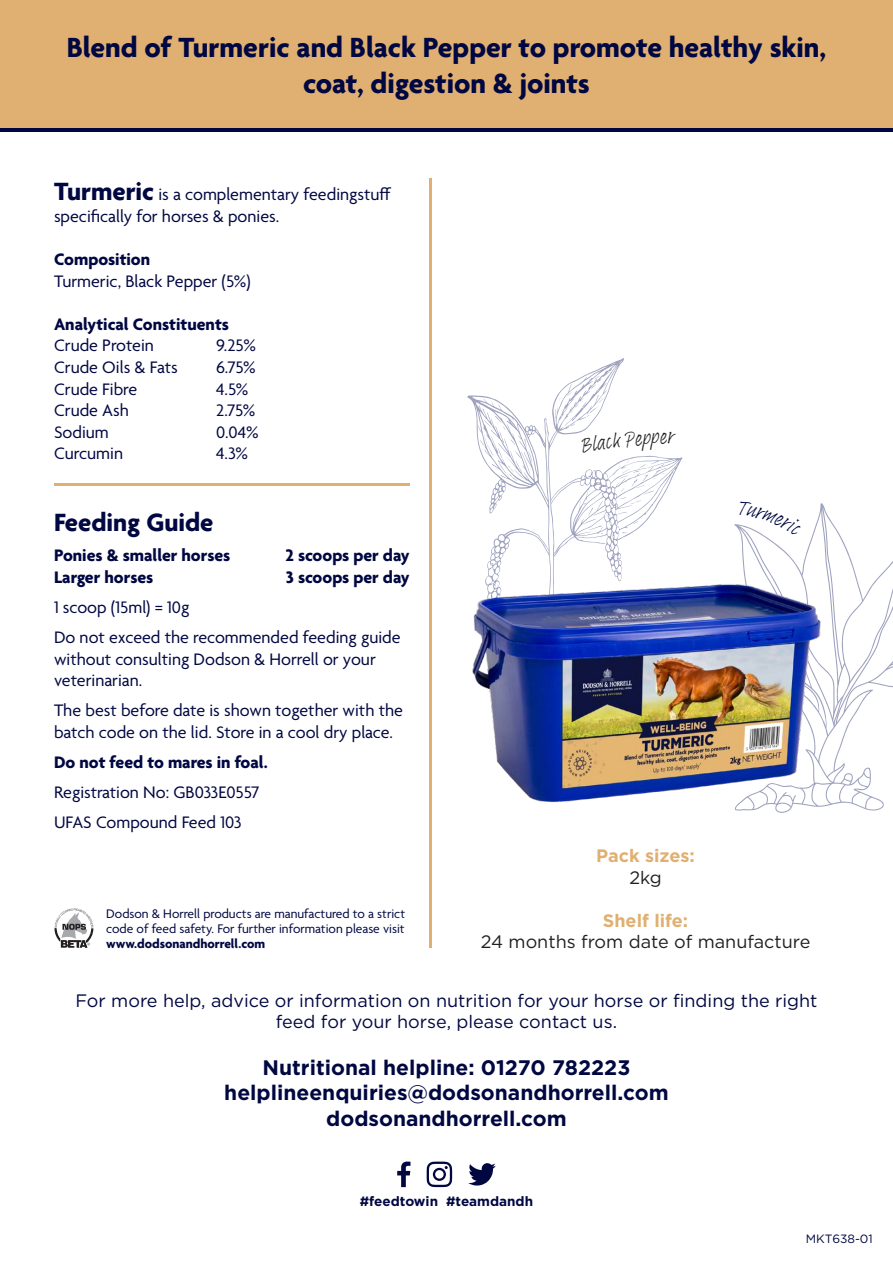
<style>
.page{position:relative;width:893px;height:1263px;background:#fff}
.page>*{position:absolute;margin:0;border:0;box-sizing:border-box;transform-origin:0 0}
.t1{font:700 30px/36px "Agenda";color:#000741;text-align:center}
.t2{font:700 27px "Agenda";color:#000741}
.t3{font:700 21px/25.2px "Gotham";color:#000741;text-align:center}
.t4{font:18px/21.6px "Agenda";color:#000741}
.t5{font:700 18px "Agenda";color:#000741}
.t6{font:18px/21.6px "Gotham";color:#000741;text-align:center}
.t7{font:18px "Gotham";color:#231f20}
.t8{font:700 18px "Gotham";color:#e0b072}
.t9{font:13.5px/15px "Agenda";color:#000741}
.t10{font:700 13.5px "Agenda";color:#000741}
.t11{font:700 13.5px "Gotham";color:#000741}
.t12{font:12px "Gotham";letter-spacing:-.005em;color:#000741}
.s1{font-weight:700;font-size:27px}
</style>
<div class="page">
<svg style="left:427px;top:1161px;width:25px;height:26px"></svg>
<svg style="left:397px;top:1161px;width:13px;height:26px"></svg>
<svg style="left:468px;top:1163px;width:28px;height:22px"></svg>
<hr style="left:0;top:128px;width:893px;height:4px;background:#000741">
<div style="left:0;top:0;width:893px;height:128px;background:#e0b072"></div>
<hr style="left:54px;top:483px;width:356px;height:2px;background:#e0b072">
<svg style="left:54px;top:908px;width:40px;height:40px"></svg>
<hr style="left:430px;top:179px;width:2px;height:769px;background:#e0b072">
<svg style="left:734px;top:503px;width:159px;height:308px"></svg>
<svg style="left:467px;top:358px;width:216px;height:217px"></svg>
<svg style="left:495px;top:416px;width:6px;height:7px"></svg>
<svg style="left:617px;top:512px;width:10px;height:2px"></svg>
<svg style="left:633px;top:521px;width:6px;height:3px"></svg>
<svg style="left:609px;top:460px;width:55px;height:44px"></svg>
<svg style="left:566px;top:375px;width:38px;height:42px"></svg>
<svg style="left:583px;top:519px;width:13px;height:5px"></svg>
<svg style="left:589px;top:525px;width:15px;height:9px"></svg>
<svg style="left:480px;top:419px;width:52px;height:62px"></svg>
<svg style="left:579px;top:500px;width:14px;height:16px"></svg>
<img style="left:429px;top:575px;width:407px;height:241px">
<svg style="left:738px;top:503px;width:63px;height:33px"></svg>
<svg style="left:581px;top:431px;width:95px;height:21px"></svg>
<h1 class="t1" style="left:67px;top:31px;width:761px">Blend of Turmeric and Black Pepper to promote healthy skin, coat, digestion &amp; joints</h1>
<p class="t4" style="left:54px;top:185px;width:339px"><span class="s1">Turmeric</span> is a complementary feedingstuff specifically for horses &amp; ponies.</p>
<p class="t5" style="left:54px;top:250px;width:98px">Composition</p>
<p class="t4" style="left:54px;top:271px;width:198px">Turmeric, Black Pepper (5%)</p>
<p class="t5" style="left:54px;top:314px;width:176px">Analytical Constituents</p>
<p class="t4" style="left:54px;top:336px;width:101px">Crude Protein</p>
<p class="t4" style="left:216px;top:336px;width:41px">9.25%</p>
<p class="t4" style="left:54px;top:358px;width:125px">Crude Oils &amp; Fats</p>
<p class="t4" style="left:216px;top:358px;width:41px">6.75%</p>
<p class="t4" style="left:54px;top:379px;width:85px">Crude Fibre</p>
<p class="t4" style="left:216px;top:379px;width:34px">4.5%</p>
<p class="t4" style="left:54px;top:401px;width:77px">Crude Ash</p>
<p class="t4" style="left:216px;top:401px;width:41px">2.75%</p>
<p class="t4" style="left:54px;top:422px;width:56px">Sodium</p>
<p class="t4" style="left:216px;top:422px;width:44px">0.04%</p>
<p class="t4" style="left:54px;top:444px;width:71px">Curcumin</p>
<p class="t4" style="left:216px;top:444px;width:34px">4.3%</p>
<h2 class="t2" style="left:54px;top:508px;width:161px">Feeding Guide</h2>
<p class="t5" style="left:54px;top:546px;width:178px">Ponies &amp; smaller horses</p>
<p class="t5" style="left:285px;top:546px;width:126px">2 scoops per day</p>
<p class="t5" style="left:54px;top:567px;width:101px">Larger horses</p>
<p class="t5" style="left:286px;top:567px;width:125px">3 scoops per day</p>
<p class="t4" style="left:54px;top:593px;width:348px;line-height:30.2px">1 scoop (15ml) = 10g<br>Do not exceed the recommended feeding guide</p>
<p class="t4" style="left:54px;top:649px;width:323px">without consulting Dodson &amp; Horrell or your veterinarian.</p>
<p class="t4" style="left:54px;top:701px;width:350px">The best before date is shown together with the batch code on the lid. Store in a cool dry place.</p>
<p class="t5" style="left:54px;top:752px;width:215px">Do not feed to mares in foal.</p>
<p class="t4" style="left:54px;top:778px;width:207px;line-height:30.2px">Registration No: GB033E0557<br>UFAS Compound Feed 103</p>
<p class="t9" style="left:106px;top:907px;width:300px">Dodson &amp; Horrell products are manufactured to a strict code of feed safety. For further information please visit</p>
<p class="t10" style="left:106px;top:936px;width:160px">www.dodsonandhorrell.com</p>
<p class="t8" style="left:596px;top:843px;width:100px">Pack sizes:</p>
<p class="t7" style="left:629px;top:865px;width:34px">2kg</p>
<p class="t8" style="left:603px;top:908px;width:87px">Shelf life:</p>
<p class="t7" style="left:481px;top:930px;width:331px">24 months from date of manufacture</p>
<p class="t6" style="left:75px;top:989px;width:744px">For more help, advice or information on nutrition for your horse or finding the right feed for your horse, please contact us.</p>
<p class="t3" style="left:224px;top:1055px;width:446px">Nutritional helpline: 01270 782223 helplineenquiries@dodsonandhorrell.com dodsonandhorrell.com</p>
<p class="t11" style="left:360px;top:1193px;width:175px">#feedtowin #teamdandh</p>
<p class="t12" style="left:806px;top:1231px;width:68px">MKT638-01</p>
</div>
